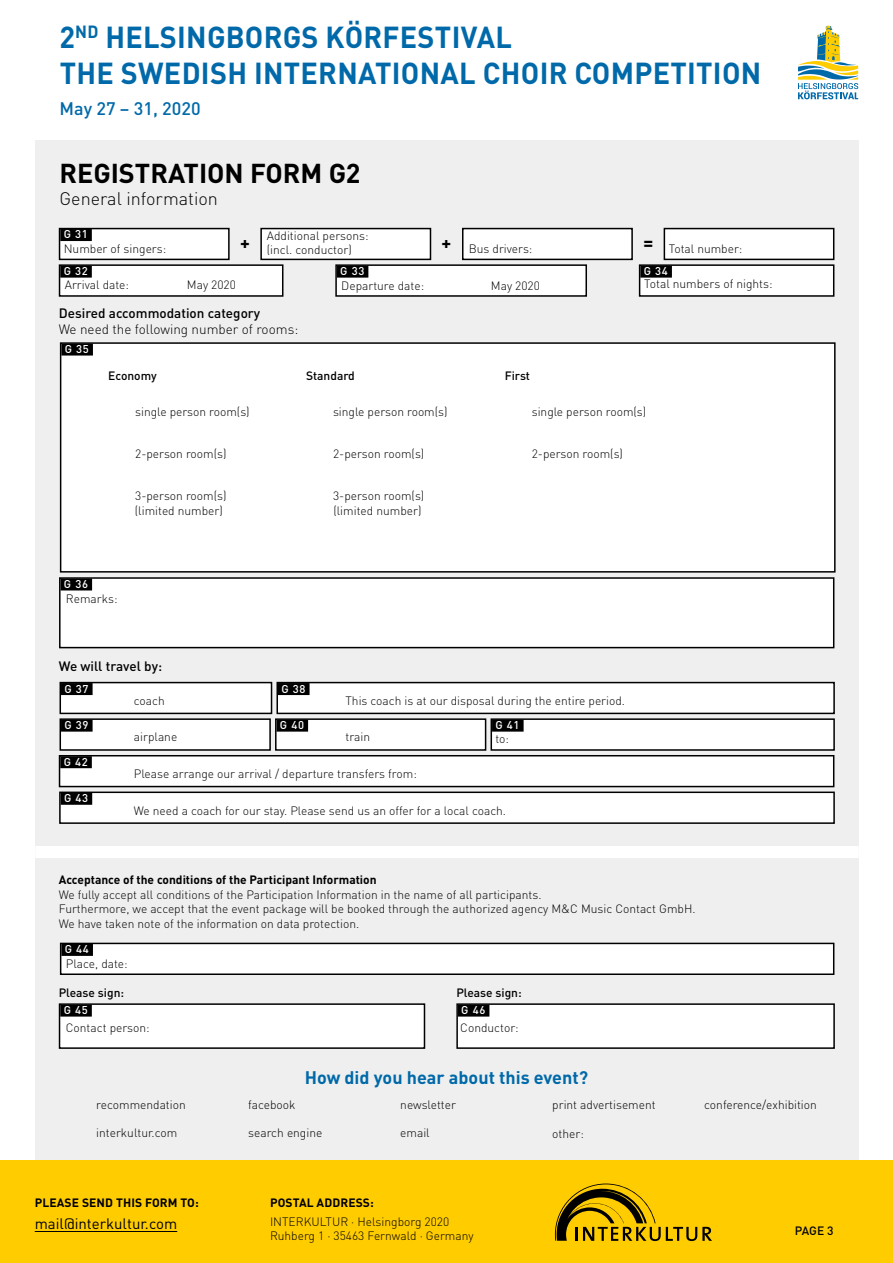
<style>
.page{position:relative;width:893px;height:1263px;background:#fff}
.page>*{position:absolute;margin:0;border:0;box-sizing:border-box;transform-origin:0 0}
.t1{font:700 30px/36px "DIN Pro";letter-spacing:.01em;color:#0069a9;scale:.96 1}
.t2{font:700 27px "DIN Pro";color:#000}
.t3{font:700 18px "DIN Pro";color:#0069a9}
.t4{font:300 18px "DIN Pro";color:#000}
.t5{font:500 18px "DIN Pro";color:#0069a9}
.t6{font:700 18px "DIN Pro";color:#000}
.t7{font:15px "DIN Pro";color:#000}
.t8{font:500 13.5px "DIN Pro";color:#000}
.t9{font:300 13.5px "DIN Pro";color:#000}
.t10{font:300 12px/14.4px "DIN Pro";color:#000}
.t11{font:700 12px "DIN Pro";color:#000}
.t12{font:500 12px "DIN Pro";color:#000}
.t13{font:500 11.25px "DIN Pro";letter-spacing:.06em;color:#fff}
</style>
<div class="page">
<div style="left:35px;top:140px;width:823px;height:1021px;background:#efefef"></div>
<div style="left:0;top:1161px;width:893px;height:102px;background:#fc0"></div>
<svg style="left:798px;top:26px;width:60px;height:73px"></svg>
<svg style="left:555px;top:1183px;width:157px;height:58px"></svg>
<div style="left:60px;top:229px;width:169px;height:30px;background:#fff"></div>
<div style="left:60px;top:229px;width:32px;height:12px;background:#000"></div>
<div style="left:59px;top:228px;width:171px;height:32px;border:2px solid #000"></div>
<div style="left:261px;top:229px;width:169px;height:30px;background:#fff"></div>
<div style="left:260px;top:228px;width:171px;height:32px;border:2px solid #000"></div>
<div style="left:463px;top:229px;width:169px;height:30px;background:#fff"></div>
<div style="left:462px;top:228px;width:171px;height:32px;border:2px solid #000"></div>
<div style="left:664px;top:229px;width:170px;height:30px;background:#fff"></div>
<div style="left:664px;top:228px;width:170px;height:32px;border:2px solid #000"></div>
<div style="left:60px;top:265px;width:223px;height:31px;background:#fff"></div>
<div style="left:60px;top:266px;width:32px;height:12px;background:#000"></div>
<div style="left:59px;top:264px;width:224px;height:33px;border:2px solid #000"></div>
<div style="left:336px;top:265px;width:250px;height:31px;background:#fff"></div>
<div style="left:337px;top:266px;width:31px;height:12px;background:#000"></div>
<div style="left:335px;top:264px;width:252px;height:33px;border:2px solid #000"></div>
<div style="left:640px;top:265px;width:194px;height:31px;background:#fff"></div>
<div style="left:640px;top:266px;width:32px;height:12px;background:#000"></div>
<div style="left:639px;top:264px;width:195px;height:33px;border:2px solid #000"></div>
<div style="left:61px;top:343px;width:774px;height:229px;background:#fff"></div>
<div style="left:61px;top:344px;width:32px;height:12px;background:#000"></div>
<div style="left:60px;top:342px;width:776px;height:231px;border:2px solid #000"></div>
<div style="left:60px;top:578px;width:774px;height:70px;background:#fff"></div>
<div style="left:61px;top:578px;width:31px;height:12px;background:#000"></div>
<div style="left:59px;top:577px;width:775px;height:71px;border:2px solid #000"></div>
<div style="left:60px;top:682px;width:212px;height:31px;background:#fff"></div>
<div style="left:61px;top:683px;width:32px;height:12px;background:#000"></div>
<div style="left:60px;top:682px;width:212px;height:32px;border:2px solid #000"></div>
<div style="left:277px;top:682px;width:557px;height:31px;background:#fff"></div>
<div style="left:278px;top:683px;width:32px;height:12px;background:#000"></div>
<div style="left:276px;top:682px;width:559px;height:32px;border:2px solid #000"></div>
<div style="left:60px;top:719px;width:210px;height:31px;background:#fff"></div>
<div style="left:61px;top:720px;width:32px;height:12px;background:#000"></div>
<div style="left:60px;top:718px;width:211px;height:33px;border:2px solid #000"></div>
<div style="left:276px;top:719px;width:210px;height:31px;background:#fff"></div>
<div style="left:277px;top:720px;width:31px;height:12px;background:#000"></div>
<div style="left:275px;top:718px;width:211px;height:33px;border:2px solid #000"></div>
<div style="left:491px;top:719px;width:343px;height:31px;background:#fff"></div>
<div style="left:492px;top:720px;width:32px;height:12px;background:#000"></div>
<div style="left:491px;top:718px;width:344px;height:33px;border:2px solid #000"></div>
<div style="left:61px;top:943px;width:773px;height:31px;background:#fff"></div>
<div style="left:61px;top:944px;width:32px;height:12px;background:#000"></div>
<div style="left:60px;top:943px;width:774px;height:32px;border:2px solid #000"></div>
<div style="left:60px;top:756px;width:774px;height:30px;background:#fff"></div>
<div style="left:60px;top:756px;width:32px;height:12px;background:#000"></div>
<div style="left:59px;top:755px;width:775px;height:32px;border:2px solid #000"></div>
<div style="left:60px;top:792px;width:774px;height:31px;background:#fff"></div>
<div style="left:61px;top:793px;width:31px;height:12px;background:#000"></div>
<div style="left:59px;top:791px;width:776px;height:33px;border:2px solid #000"></div>
<div style="left:35px;top:846px;width:824px;height:12px;background:#fff"></div>
<div style="left:60px;top:1004px;width:364px;height:44px;background:#fff"></div>
<div style="left:60px;top:1004px;width:32px;height:12px;background:#000"></div>
<div style="left:59px;top:1003px;width:366px;height:46px;border:2px solid #000"></div>
<div style="left:457px;top:1004px;width:377px;height:44px;background:#fff"></div>
<div style="left:458px;top:1004px;width:31px;height:12px;background:#000"></div>
<div style="left:456px;top:1003px;width:379px;height:46px;border:2px solid #000"></div>
<hr style="left:35px;top:1231px;width:142px;height:1px;background:#000">
<h1 class="t1" style="left:60px;top:18px;width:733px">2<sup>ND</sup> HELSINGBORGS KÖRFESTIVAL<br>THE SWEDISH INTERNATIONAL CHOIR COMPETITION</h1>
<h3 class="t5" style="left:60px;top:96px;width:143px">May 27 – 31, 2020</h3>
<h2 class="t2" style="left:60px;top:155px;width:303px">REGISTRATION FORM G2</h2>
<h3 class="t4" style="left:60px;top:186px;width:160px">General information</h3>
<p class="t13" style="left:64px;top:227px;width:26px">G 31</p>
<p class="t10" style="left:64px;top:241px;width:104px">Number of singers:</p>
<p class="t10" style="left:267px;top:228px;width:103px">Additional persons: (incl. conductor)</p>
<h3 class="t6" style="left:240px;top:230px;width:11px">+</h3>
<h3 class="t6" style="left:442px;top:230px;width:11px">+</h3>
<h3 class="t6" style="left:643px;top:230px;width:11px">=</h3>
<p class="t10" style="left:469px;top:241px;width:65px">Bus drivers:</p>
<p class="t10" style="left:669px;top:241px;width:75px">Total number:</p>
<p class="t13" style="left:64px;top:263px;width:26px">G 32</p>
<p class="t13" style="left:340px;top:263px;width:26px">G 33</p>
<p class="t13" style="left:644px;top:263px;width:26px">G 34</p>
<p class="t10" style="left:65px;top:277px;width:66px">Arrival date:</p>
<p class="t10" style="left:187px;top:277px;width:50px">May 2020</p>
<p class="t10" style="left:341px;top:278px;width:84px">Departure date:</p>
<p class="t10" style="left:491px;top:278px;width:50px">May 2020</p>
<p class="t10" style="left:644px;top:276px;width:130px">Total numbers of nights:</p>
<p class="t8" style="left:59px;top:304px;width:203px">Desired accommodation category</p>
<p class="t9" style="left:59px;top:320px;width:241px">We need the following number of rooms:</p>
<p class="t13" style="left:65px;top:341px;width:26px">G 35</p>
<p class="t12" style="left:108px;top:368px;width:50px">Economy</p>
<p class="t10" style="left:135px;top:404px;width:116px">single person room(s)</p>
<p class="t10" style="left:135px;top:446px;width:93px">2-person room(s)</p>
<p class="t10" style="left:135px;top:488px;width:93px">3-person room(s)</p>
<p class="t12" style="left:306px;top:368px;width:50px">Standard</p>
<p class="t10" style="left:333px;top:404px;width:116px">single person room(s)</p>
<p class="t10" style="left:333px;top:446px;width:93px">2-person room(s)</p>
<p class="t10" style="left:333px;top:488px;width:93px">3-person room(s)</p>
<p class="t10" style="left:135px;top:503px;width:89px">(limited number)</p>
<p class="t10" style="left:333px;top:503px;width:89px">(limited number)</p>
<p class="t13" style="left:64px;top:576px;width:26px">G 36</p>
<p class="t10" style="left:66px;top:591px;width:53px">Remarks:</p>
<p class="t8" style="left:59px;top:657px;width:105px">We will travel by:</p>
<p class="t12" style="left:505px;top:368px;width:27px">First</p>
<p class="t10" style="left:532px;top:404px;width:116px">single person room(s)</p>
<p class="t10" style="left:532px;top:446px;width:93px">2-person room(s)</p>
<p class="t13" style="left:64px;top:681px;width:26px">G 37</p>
<p class="t13" style="left:281px;top:681px;width:26px">G 38</p>
<p class="t13" style="left:64px;top:717px;width:26px">G 39</p>
<p class="t13" style="left:280px;top:717px;width:26px">G 40</p>
<p class="t13" style="left:495px;top:717px;width:26px">G 41</p>
<p class="t10" style="left:345px;top:693px;width:281px">This coach is at our disposal during the entire period.</p>
<p class="t10" style="left:495px;top:731px;width:15px">to:</p>
<p class="t10" style="left:134px;top:693px;width:32px">coach</p>
<p class="t10" style="left:134px;top:729px;width:45px">airplane</p>
<p class="t10" style="left:134px;top:766px;width:284px">Please arrange our arrival / departure transfers from:</p>
<p class="t10" style="left:134px;top:802px;width:374px">We need a coach for our stay. Please send us an offer for a local coach.</p>
<p class="t10" style="left:345px;top:729px;width:26px">train</p>
<p class="t13" style="left:64px;top:754px;width:26px">G 42</p>
<p class="t13" style="left:64px;top:790px;width:26px">G 43</p>
<p class="t11" style="left:59px;top:872px;width:319px">Acceptance of the conditions of the Participant Information</p>
<p class="t10" style="left:59px;top:887px;width:638px">We fully accept all conditions of the Participation Information in the name of all participants.<br>Furthermore, we accept that the event package will be booked through the authorized agency M&amp;C Music Contact GmbH.<br>We have taken note of the information on data protection.</p>
<p class="t13" style="left:65px;top:942px;width:26px">G 44</p>
<p class="t10" style="left:66px;top:955px;width:63px">Place, date:</p>
<p class="t12" style="left:59px;top:984px;width:67px">Please sign:</p>
<p class="t12" style="left:456px;top:984px;width:67px">Please sign:</p>
<p class="t13" style="left:64px;top:1002px;width:26px">G 45</p>
<p class="t13" style="left:461px;top:1002px;width:26px">G 46</p>
<p class="t10" style="left:66px;top:1020px;width:85px">Contact person:</p>
<p class="t10" style="left:460px;top:1020px;width:60px">Conductor:</p>
<h3 class="t3" style="left:305px;top:1066px;width:285px">How did you hear about this event?</h3>
<p class="t10" style="left:96px;top:1096px;width:91px">recommendation</p>
<p class="t10" style="left:248px;top:1096px;width:49px">facebook</p>
<p class="t10" style="left:400px;top:1096px;width:57px">newsletter</p>
<p class="t10" style="left:552px;top:1096px;width:105px">print advertisement</p>
<p class="t10" style="left:704px;top:1096px;width:114px">conference/exhibition</p>
<p class="t10" style="left:96px;top:1125px;width:82px">interkultur.com</p>
<p class="t10" style="left:248px;top:1125px;width:76px">search engine</p>
<p class="t10" style="left:400px;top:1125px;width:31px">email</p>
<p class="t10" style="left:552px;top:1126px;width:33px">other:</p>
<p class="t11" style="left:35px;top:1195px;width:165px">PLEASE SEND THIS FORM TO:</p>
<p class="t7" style="left:35px;top:1214px;width:144px">mail@interkultur.com</p>
<p class="t11" style="left:270px;top:1195px;width:105px">POSTAL ADDRESS:</p>
<p class="t10" style="left:270px;top:1214px;width:205px">INTERKULTUR · Helsingborg 2020<br>Ruhberg 1 · 35463 Fernwald · Germany</p>
<p class="t12" style="left:795px;top:1222px;width:41px">PAGE 3</p>
</div>
